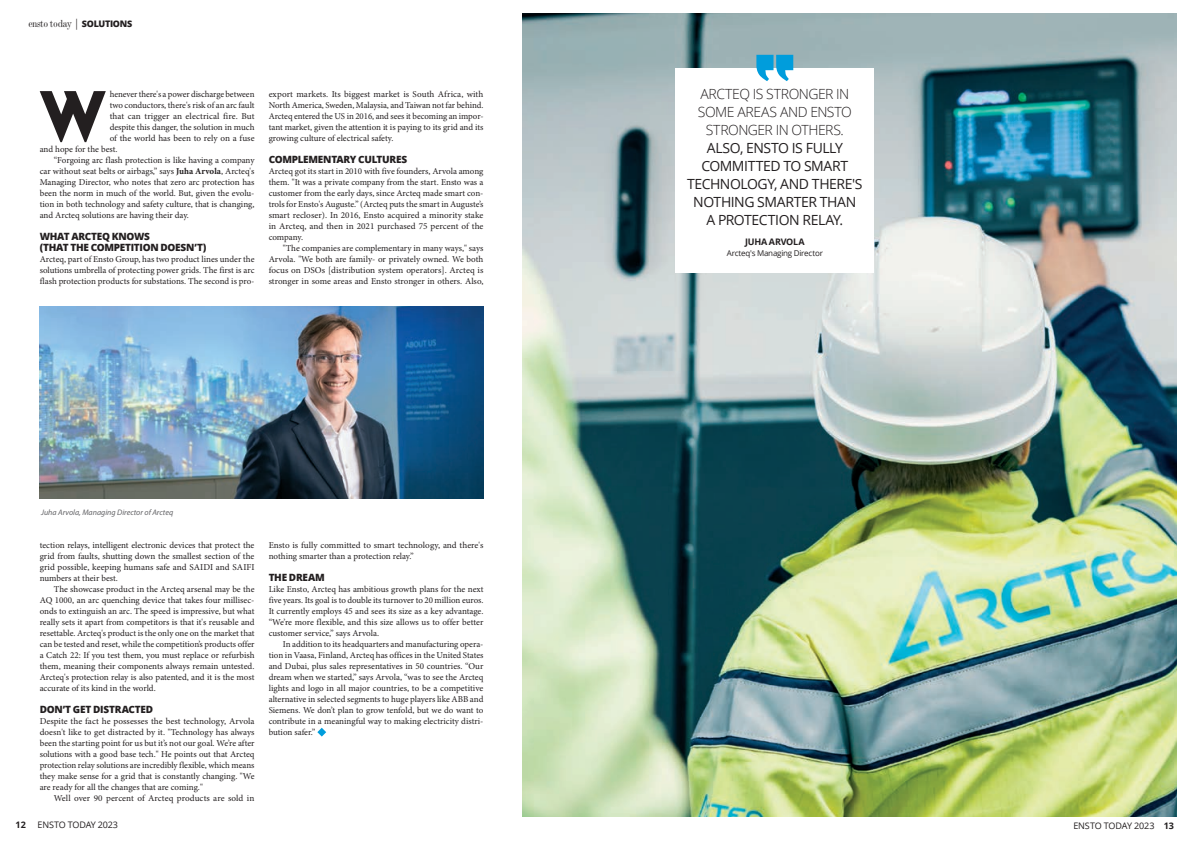
<style>
.page{position:relative;width:1191px;height:842px;background:#fff}
.page>*{position:absolute;margin:0;border:0;box-sizing:border-box;transform-origin:0 0}
.t1{font:82.3px "Acier BAT Text Solid";color:#231f20;scale:.95 1}
.t2{font:14px/18px "Open Sans";letter-spacing:-.035em;color:#231f20;text-align:center}
.t3{font:300 14px/18px "Open Sans";letter-spacing:-.035em;color:#231f20;text-align:center}
.t4{font:condensed 11px "Modern MT Std";letter-spacing:-.025em;color:#231f20}
.t5{font:800 10px/11px "Open Sans";letter-spacing:-.03em;color:#231f20}
.t6{font:9px/11px "Minion Pro";color:#231f20;text-align:justify}
.t7{font:9px "Open Sans";letter-spacing:-.02em;color:#231f20}
.t8{font:700 9px "Open Sans";letter-spacing:-.025em;color:#231f20}
.t9{font:italic 8px "Myriad Pro";color:#636366}
.t10{font:8px "Open Sans";letter-spacing:-.025em;color:#231f20}
.s1{font-family:"Open Sans";font-weight:800;font-stretch:normal;font-size:9px}
.s2{font-weight:700}
</style>
<div class="page">
<img style="left:522px;top:14px;width:654px;height:802px">
<svg style="left:317px;top:728px;width:9px;height:9px"></svg>
<div style="left:675px;top:69px;width:199px;height:204px;background:#fff"></div>
<svg style="left:756px;top:55px;width:37px;height:26px"></svg>
<img style="left:40px;top:307px;width:443px;height:191px">
<p class="t4" style="left:28px;top:17px;width:105px">ensto today | <span class="s1">SOLUTIONS</span></p>
<h1 class="t1" style="left:39px;top:72px;width:73px">W</h1>
<p class="t6" style="left:110px;top:88px;width:146px">henever there's a power discharge between</p>
<p class="t6" style="left:110px;top:99px;width:146px">two conductors, there's risk of an arc fault</p>
<p class="t6" style="left:110px;top:110px;width:146px">that can trigger an electrical fire. But</p>
<p class="t6" style="left:110px;top:121px;width:146px">despite this danger, the solution in much</p>
<p class="t6" style="left:110px;top:132px;width:146px">of the world has been to rely on a fuse</p>
<p class="t6" style="left:40px;top:143px;width:79px">and hope for the best.</p>
<p class="t6" style="left:54px;top:154px;width:202px">“Forgoing arc flash protection is like having a company</p>
<p class="t6" style="left:40px;top:165px;width:216px">car without seat belts or airbags,” says <span class="s2">Juha Arvola</span>, Arcteq's</p>
<p class="t6" style="left:40px;top:176px;width:216px">Managing Director, who notes that zero arc protection has</p>
<p class="t6" style="left:40px;top:187px;width:216px">been the norm in much of the world. But, given the evolu-</p>
<p class="t6" style="left:40px;top:198px;width:216px">tion in both technology and safety culture, that is changing,</p>
<p class="t6" style="left:40px;top:209px;width:151px">and Arcteq solutions are having their day.</p>
<p class="t5" style="left:40px;top:230px;width:168px">WHAT ARCTEQ KNOWS<br>(THAT THE COMPETITION DOESN’T)</p>
<p class="t6" style="left:40px;top:253px;width:216px">Arcteq, part of Ensto Group, has two product lines under the solutions umbrella of protecting power grids. The first is arc flash protection products for substations. The second is pro-</p>
<p class="t6" style="left:269px;top:88px;width:216px">export markets. Its biggest market is South Africa, with North America, Sweden, Malaysia, and Taiwan not far behind.<br>Arcteq entered the US in 2016, and sees it becoming an impor&shy;tant market, given the attention it is paying to its grid and its growing culture of electrical safety.</p>
<p class="t5" style="left:269px;top:153px;width:140px">COMPLEMENTARY CULTURES</p>
<p class="t6" style="left:269px;top:165px;width:216px">Arcteq got its start in 2010 with five founders, Arvola among them. "It was a private company from the start. Ensto was a customer from the early days, since Arcteq made smart con&shy;trols for Ensto's Auguste.” (Arcteq puts the smart in Auguste’s smart recloser). In 2016, Ensto acquired a minority stake in Arcteq, and then in 2021 purchased 75 percent of the company.</p>
<p class="t6" style="left:269px;top:242px;width:216px;text-indent:14px">"The companies are complementary in many ways," says Arvola. "We both are family- or privately owned. We both focus on DSOs [distribution system operators]. Arcteq is stronger in some areas and Ensto stronger in others. Also,</p>
<p class="t9" style="left:41px;top:507px;width:134px">Juha Arvola, Managing Director of Arcteq</p>
<p class="t6" style="left:40px;top:539px;width:216px">tection relays, intelligent electronic devices that protect the grid from faults, shutting down the smallest section of the grid possible, keeping humans safe and SAIDI and SAIFI numbers at their best.</p>
<p class="t6" style="left:40px;top:583px;width:216px;text-indent:14px">The showcase product in the Arcteq arsenal may be the AQ 1000, an arc quenching device that takes four millisec&shy;onds to extinguish an arc. The speed is impressive, but what really sets it apart from competitors is that it's reusable and resettable. Arcteq's product is the only one on the market that can be tested and reset, while the competition’s products offer a Catch 22: If you test them, you must replace or refurbish them, meaning their components always remain untested.<br>Arcteq's protection relay is also patented, and it is the most accurate of its kind in the world.</p>
<p class="t5" style="left:40px;top:703px;width:115px">DON’T GET DISTRACTED</p>
<p class="t6" style="left:40px;top:715px;width:216px">Despite the fact he possesses the best technology, Arvola doesn't like to get distracted by it. "Technology has always been the starting point for us but it’s not our goal. We’re after solutions with a good base tech." He points out that Arcteq protection relay solutions are incredibly flexible, which means they make sense for a grid that is constantly changing. "We are ready for all the changes that are coming."</p>
<p class="t6" style="left:54px;top:792px;width:202px">Well over 90 percent of Arcteq products are sold in</p>
<p class="t6" style="left:269px;top:539px;width:216px">Ensto is fully committed to smart technology, and there's nothing smarter than a protection relay.”</p>
<p class="t5" style="left:269px;top:571px;width:58px">THE DREAM</p>
<p class="t6" style="left:269px;top:583px;width:216px">Like Ensto, Arcteq has ambitious growth plans for the next five years. Its goal is to double its turnover to 20 million euros.<br>It currently employs 45 and sees its size as a key advantage. “We’re more flexible, and this size allows us to offer better customer service,” says Arvola.</p>
<p class="t6" style="left:269px;top:638px;width:216px;text-indent:14px">In addition to its headquarters and manufacturing opera&shy;tion in Vaasa, Finland, Arcteq has offices in the United States and Dubai, plus sales representatives in 50 countries. “Our dream when we started,” says Arvola, “was to see the Arcteq lights and logo in all major countries, to be a competitive alternative in selected segments to huge players like ABB and Siemens. We don’t plan to grow tenfold, but we do want to contribute in a meaningful way to making electricity distri&shy;bution safer.”</p>
<h2 class="t3" style="left:698px;top:85px;width:155px">ARCTEQ IS STRONGER IN<br>SOME AREAS AND ENSTO<br>STRONGER IN OTHERS.</h2>
<h2 class="t2" style="left:687px;top:139px;width:177px">ALSO, ENSTO IS FULLY<br>COMMITTED TO SMART<br>TECHNOLOGY, AND THERE'S<br>NOTHING SMARTER THAN<br>A PROTECTION RELAY.</h2>
<p class="t8" style="left:745px;top:236px;width:61px">JUHA ARVOLA</p>
<p class="t10" style="left:726px;top:248px;width:98px">Arcteq's Managing Director</p>
<p class="t8" style="left:16px;top:818px;width:12px">12</p>
<p class="t7" style="left:38px;top:818px;width:82px">ENSTO TODAY 2023</p>
<p class="t7" style="left:1073px;top:819px;width:102px">ENSTO TODAY 2023 <span class="s2">13</span></p>
</div>
